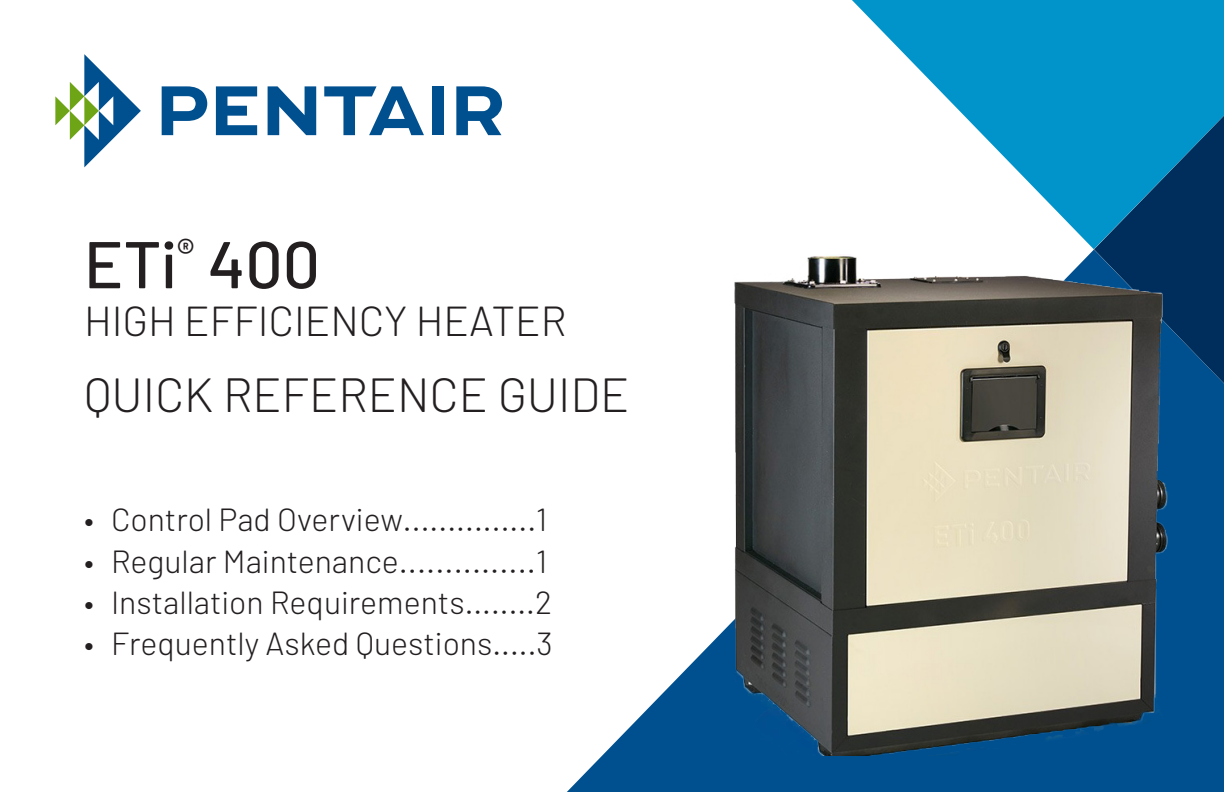
<style>
.page{position:relative;width:1224px;height:792px;background:#fff}
.page>*{position:absolute;margin:0;border:0;box-sizing:border-box;transform-origin:0 0}
._1__Level_text{font:500 66px "Barlow";color:#231f20}
._1__Level_text-2{font:300 48px "Barlow";color:#231f20}
._1__Level_text-3{font:300 42px "Barlow";color:#231f20}
.t1{font:300 32px "Barlow";color:#231f20}
</style>
<div class="page">
<svg style="left:55px;top:54px;width:86px;height:113px"></svg>
<svg style="left:162px;top:86px;width:45px;height:49px"></svg>
<svg style="left:216px;top:86px;width:41px;height:49px"></svg>
<svg style="left:268px;top:86px;width:48px;height:49px"></svg>
<svg style="left:324px;top:86px;width:100px;height:49px"></svg>
<div style="left:432px;top:86px;width:11px;height:49px;background:#005090"></div>
<svg style="left:456px;top:86px;width:46px;height:49px"></svg>
<svg style="left:852px;top:0;width:372px;height:249px;fill:#0094ca"></svg>
<svg style="left:567px;top:249px;width:657px;height:543px"></svg>
<svg style="left:1094px;top:116px;width:130px;height:267px"></svg>
<img style="left:734px;top:255px;width:435px;height:501px">
<p class="_1__Level_text" style="left:84px;top:224px;width:238px">ETi<sup>®</sup> 400</p>
<p class="_1__Level_text-3" style="left:84px;top:295px;width:484px">HIGH EFFICIENCY HEATER</p>
<p class="_1__Level_text-2" style="left:84px;top:365px;width:547px">QUICK REFERENCE GUIDE</p>
<p class="t1" style="left:84px;top:500px;width:465px">• Control Pad Overview...............1</p>
<p class="t1" style="left:84px;top:541px;width:465px">• Regular Maintenance...............1</p>
<p class="t1" style="left:84px;top:582px;width:470px">• Installation Requirements........2</p>
<p class="t1" style="left:84px;top:624px;width:470px">• Frequently Asked Questions.....3</p>
</div>
